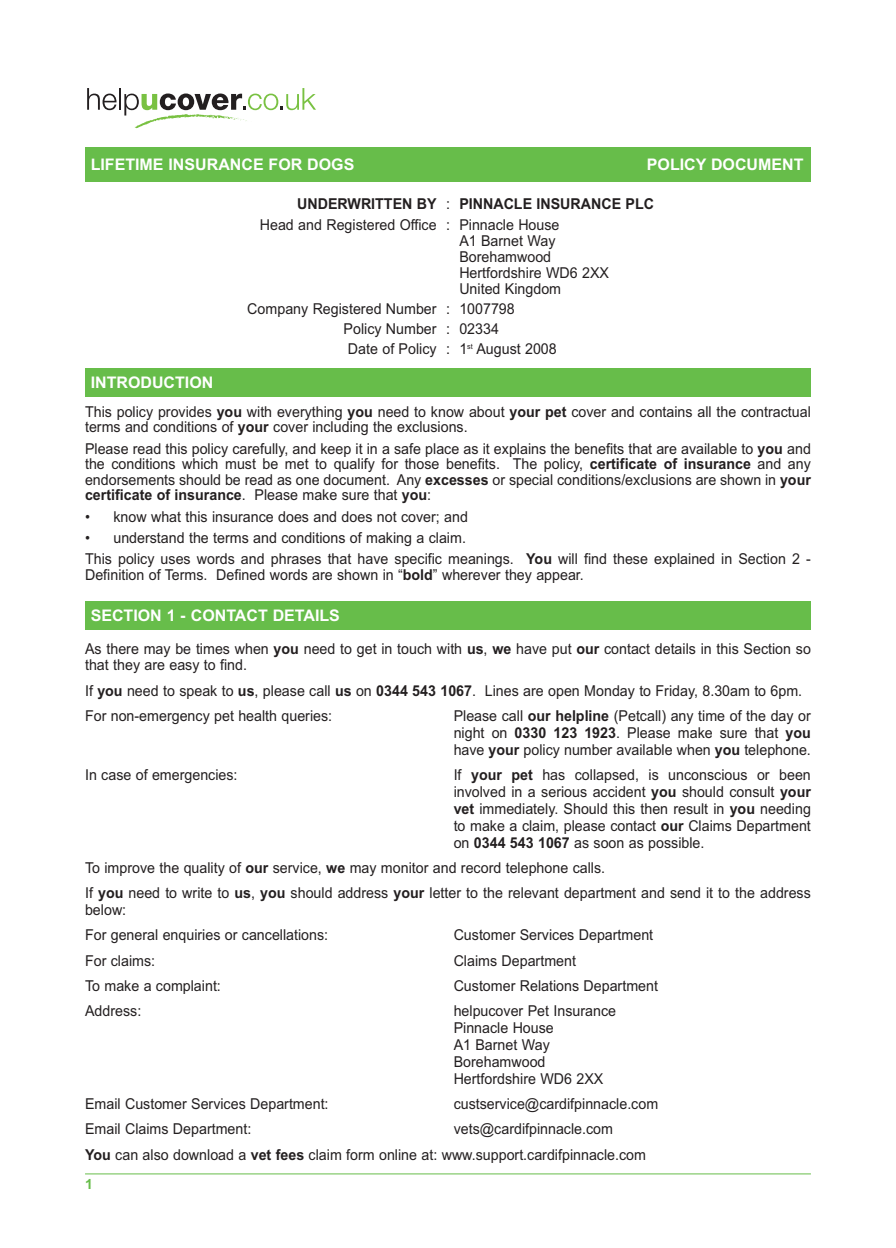
<style>
.page{position:relative;width:896px;height:1248px;background:#fff}
.page>*{position:absolute;margin:0;border:0;box-sizing:border-box;transform-origin:0 0}
.t1{font:700 16px "Arial";color:#fff}
.t2{font:15px/16.8px "Arial";color:#231f20;scale:.95 1}
.t3{font:700 15px "Arial";color:#231f20;scale:.95 1}
.t4{font:700 14px "Arial";color:#67bd4a}
.s1{font-weight:400}
.s2{font-weight:700}
</style>
<div class="page">
<hr style="left:85px;top:1173px;width:726px;height:1px;background:#67bd4a">
<div style="left:85px;top:601px;width:726px;height:28px;background:#67bd4a"></div>
<div style="left:85px;top:369px;width:726px;height:28px;background:#67bd4a"></div>
<div style="left:85px;top:147px;width:726px;height:34px;background:#67bd4a"></div>
<svg style="left:87px;top:88px;width:30px;height:22px"></svg>
<hr style="left:119px;top:88px;width:2px;height:22px;background:#231f20">
<svg style="left:124px;top:88px;width:192px;height:40px"></svg>
<p class="t1" style="left:91px;top:158px;width:265px">LIFETIME INSURANCE FOR DOGS</p>
<p class="t1" style="left:647px;top:158px;width:158px">POLICY DOCUMENT</p>
<p class="t1" style="left:91px;top:376px;width:124px">INTRODUCTION</p>
<p class="t3" style="left:297px;top:198px;width:377px">UNDERWRITTEN BY <span class="s1">:</span> PINNACLE INSURANCE PLC</p>
<p class="t2" style="left:459px;top:218px;width:159px;line-height:16px;text-indent:-199px">Head and Registered Office : Pinnacle House<br>A1 Barnet Way<br>Borehamwood<br>Hertfordshire WD6 2XX<br>United Kingdom</p>
<p class="t2" style="left:247px;top:301px;width:283px">Company Registered Number : 1007798</p>
<p class="t2" style="left:343px;top:322px;width:165px">Policy Number : 02334</p>
<p class="t2" style="left:348px;top:342px;width:221px">Date of Policy : 1<sup>st</sup> August 2008</p>
<p class="t2" style="left:85px;top:405px;width:765px;line-height:15.6px">This policy provides <span class="s2">you</span> with everything <span class="s2">you</span> need to know about <span class="s2">your pet</span> cover and contains all the contractual terms and conditions of <span class="s2">your</span> cover including the exclusions.</p>
<p class="t2" style="left:85px;top:442px;width:765px;line-height:15.6px;text-align:justify">Please read this policy carefully, and keep it in a safe place as it explains the benefits that are available to <span class="s2">you</span> and the conditions which must be met to qualify for those benefits. The policy, <span class="s2">certificate of insurance</span> and any endorsements should be read as one document. Any <span class="s2">excesses</span> or special conditions/exclusions are shown in <span class="s2">your certificate of insurance</span>. Please make sure that <span class="s2">you</span>:</p>
<p class="t2" style="left:85px;top:509px;width:404px">• know what this insurance does and does not cover; and</p>
<p class="t2" style="left:85px;top:530px;width:402px">• understand the terms and conditions of making a claim.</p>
<p class="t2" style="left:85px;top:552px;width:765px;line-height:15.6px">This policy uses words and phrases that have specific meanings. <span class="s2">You</span> will find these explained in Section 2 -<br>Definition of Terms. Defined words are shown in “<span class="s2">bold</span>” wherever they appear.</p>
<p class="t1" style="left:91px;top:609px;width:251px">SECTION 1 - CONTACT DETAILS</p>
<p class="t2" style="left:85px;top:641px;width:765px">As there may be times when <span class="s2">you</span> need to get in touch with <span class="s2">us</span>, <span class="s2">we</span> have put <span class="s2">our</span> contact details in this Section so that they are easy to find.</p>
<p class="t2" style="left:85px;top:683px;width:756px">If <span class="s2">you</span> need to speak to <span class="s2">us</span>, please call <span class="s2">us</span> on <span class="s2">0344 543 1067</span>. Lines are open Monday to Friday, 8.30am to 6pm.</p>
<p class="t2" style="left:85px;top:708px;width:262px">For non-emergency pet health queries:</p>
<p class="t2" style="left:454px;top:708px;width:377px;text-align:justify">Please call <span class="s2">our helpline</span> (Petcall) any time of the day or night on <span class="s2">0330 123 1923</span>. Please make sure that <span class="s2">you </span>have <span class="s2">your</span> policy number available when <span class="s2">you</span> telephone.</p>
<p class="t2" style="left:85px;top:767px;width:162px">In case of emergencies:</p>
<p class="t2" style="left:454px;top:767px;width:377px;text-align:justify">If <span class="s2">your pet</span> has collapsed, is unconscious or been involved in a serious accident <span class="s2">you</span> should consult <span class="s2">your vet</span> immediately. Should this then result in <span class="s2">you</span> needing to make a claim, please contact <span class="s2">our</span> Claims Department on <span class="s2">0344 543 1067</span> as soon as possible.</p>
<p class="t2" style="left:85px;top:860px;width:549px">To improve the quality of <span class="s2">our</span> service, <span class="s2">we</span> may monitor and record telephone calls.</p>
<p class="t2" style="left:85px;top:885px;width:765px">If <span class="s2">you</span> need to write to <span class="s2">us</span>, <span class="s2">you</span> should address <span class="s2">your</span> letter to the relevant department and send it to the address below:</p>
<p class="t2" style="left:85px;top:928px;width:257px">For general enquiries or cancellations:</p>
<p class="t2" style="left:454px;top:928px;width:212px">Customer Services Department</p>
<p class="t2" style="left:85px;top:953px;width:75px">For claims:</p>
<p class="t2" style="left:454px;top:953px;width:130px">Claims Department</p>
<p class="t2" style="left:85px;top:978px;width:144px">To make a complaint:</p>
<p class="t2" style="left:454px;top:978px;width:217px">Customer Relations Department</p>
<p class="t2" style="left:85px;top:1004px;width:61px">Address:</p>
<p class="t2" style="left:454px;top:1004px;width:172px">helpucover Pet Insurance<br>Pinnacle House<br>A1 Barnet Way<br>Borehamwood<br>Hertfordshire WD6 2XX</p>
<p class="t2" style="left:85px;top:1096px;width:258px">Email Customer Services Department:</p>
<p class="t2" style="left:454px;top:1096px;width:217px">custservice@cardifpinnacle.com</p>
<p class="t2" style="left:85px;top:1122px;width:177px">Email Claims Department:</p>
<p class="t2" style="left:454px;top:1122px;width:169px">vets@cardifpinnacle.com</p>
<p class="t2" style="left:85px;top:1147px;width:592px"><span class="s2">You</span> can also download a <span class="s2">vet fees</span> claim form online at: www.support.cardifpinnacle.com</p>
<p class="t4" style="left:85px;top:1179px;width:9px">1</p>
</div>
